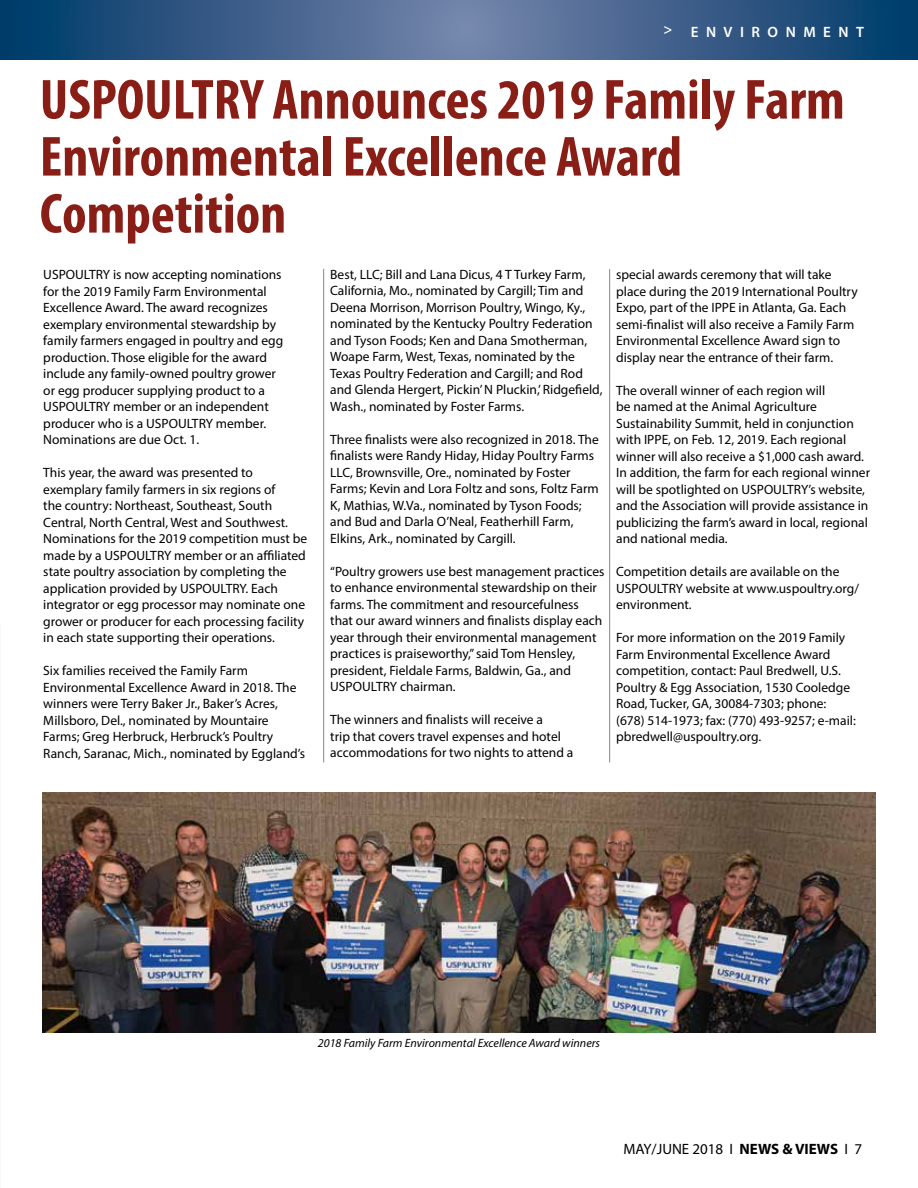
<style>
.page{position:relative;width:918px;height:1188px;background:#fff}
.page>*{position:absolute;margin:0;border:0;box-sizing:border-box;transform-origin:0 0}
.t1{font:700 condensed 57px/57px "Myriad Pro";color:#891e17}
.t2{font:15px "Myriad Pro";color:#000}
.t3{font:600 15px "Myriad Pro";letter-spacing:.5em;color:#fff}
.t4{font:13.5px/16.5px "Myriad Pro";color:#000}
.t5{font:italic 12px "Myriad Pro";color:#000}
.s1{font-weight:700}
</style>
<div class="page">
<svg style="left:0;top:0;width:918px;height:59px;background:#3a5e89"></svg>
<hr style="left:323px;top:269px;width:1px;height:493px;background:#868787">
<hr style="left:609px;top:269px;width:1px;height:493px;background:#868787">
<img style="left:42px;top:793px;width:834px;height:239px">
<p class="t3" style="left:663px;top:22px;width:202px">&gt; ENVIRONMENT</p>
<h1 class="t1" style="left:40px;top:70px;width:806px">USPOULTRY Announces 2019 Family Farm<br>Environmental Excellence Award<br>Competition</h1>
<p class="t4" style="left:43px;top:266px;width:241px">USPOULTRY is now accepting nominations for the 2019 Family Farm Environmental Excellence Award. The award recognizes exemplary environmental stewardship by family farmers engaged in poultry and egg production. Those eligible for the award include any family-owned poultry grower or egg producer supplying product to a USPOULTRY member or an independent producer who is a USPOULTRY member.<br>Nominations are due Oct. 1.</p>
<p class="t4" style="left:43px;top:464px;width:265px">This year, the award was presented to exemplary family farmers in six regions of<br>the country: Northeast, Southeast, South Central, North Central, West and Southwest.<br>Nominations for the 2019 competition must be made by a USPOULTRY member or an affiliated state poultry association by completing the application provided by USPOULTRY. Each integrator or egg processor may nominate one grower or producer for each processing facility in each state supporting their operations.</p>
<p class="t4" style="left:43px;top:662px;width:263px">Six families received the Family Farm Environmental Excellence Award in 2018. The winners were Terry Baker Jr., Baker’s Acres, Millsboro, Del., nominated by Mountaire Farms; Greg Herbruck, Herbruck’s Poultry Ranch, Saranac, Mich., nominated by Eggland’s</p>
<p class="t4" style="left:330px;top:266px;width:274px">Best, LLC; Bill and Lana Dicus, 4 T Turkey Farm, California, Mo., nominated by Cargill; Tim and Deena Morrison, Morrison Poultry, Wingo, Ky., nominated by the Kentucky Poultry Federation and Tyson Foods; Ken and Dana Smotherman, Woape Farm, West, Texas, nominated by the Texas Poultry Federation and Cargill; and Rod and Glenda Hergert, Pickin’ N Pluckin,’ Ridgefield, Wash., nominated by Foster Farms.</p>
<p class="t4" style="left:330px;top:431px;width:270px">Three finalists were also recognized in 2018. The finalists were Randy Hiday, Hiday Poultry Farms LLC, Brownsville, Ore., nominated by Foster Farms; Kevin and Lora Foltz and sons, Foltz Farm K, Mathias, W.Va., nominated by Tyson Foods; and Bud and Darla O’Neal, Featherhill Farm, Elkins, Ark., nominated by Cargill.</p>
<p class="t4" style="left:330px;top:563px;width:276px">“Poultry growers use best management practices to enhance environmental stewardship on their farms. The commitment and resourcefulness that our award winners and finalists display each year through their environmental management practices is praiseworthy,” said Tom Hensley, president, Fieldale Farms, Baldwin, Ga., and USPOULTRY chairman.</p>
<p class="t4" style="left:330px;top:711px;width:245px">The winners and finalists will receive a<br>trip that covers travel expenses and hotel accommodations for two nights to attend a</p>
<p class="t4" style="left:616px;top:266px;width:243px">special awards ceremony that will take place during the 2019 International Poultry Expo, part of the IPPE in Atlanta, Ga. Each semi-finalist will also receive a Family Farm Environmental Excellence Award sign to display near the entrance of their farm.</p>
<p class="t4" style="left:616px;top:382px;width:255px">The overall winner of each region will<br>be named at the Animal Agriculture Sustainability Summit, held in conjunction with IPPE, on Feb. 12, 2019. Each regional winner will also receive a $1,000 cash award.<br>In addition, the farm for each regional winner will be spotlighted on USPOULTRY’s website, and the Association will provide assistance in publicizing the farm’s award in local, regional and national media.</p>
<p class="t4" style="left:616px;top:563px;width:244px">Competition details are available on the<br>USPOULTRY website at www.uspoultry.org/ environment.</p>
<p class="t4" style="left:616px;top:629px;width:241px">For more information on the 2019 Family Farm Environmental Excellence Award competition, contact: Paul Bredwell, U.S.<br>Poultry &amp; Egg Association, 1530 Cooledge Road, Tucker, GA, 30084-7303; phone: (678) 514-1973; fax: (770) 493-9257; e-mail: pbredwell@uspoultry.org.</p>
<p class="t5" style="left:318px;top:1035px;width:284px">2018 Family Farm Environmental Excellence Award winners</p>
<p class="t2" style="left:624px;top:1140px;width:240px">MAY/JUNE 2018 I <span class="s1">NEWS &amp; VI EWS</span> I 7</p>
</div>
